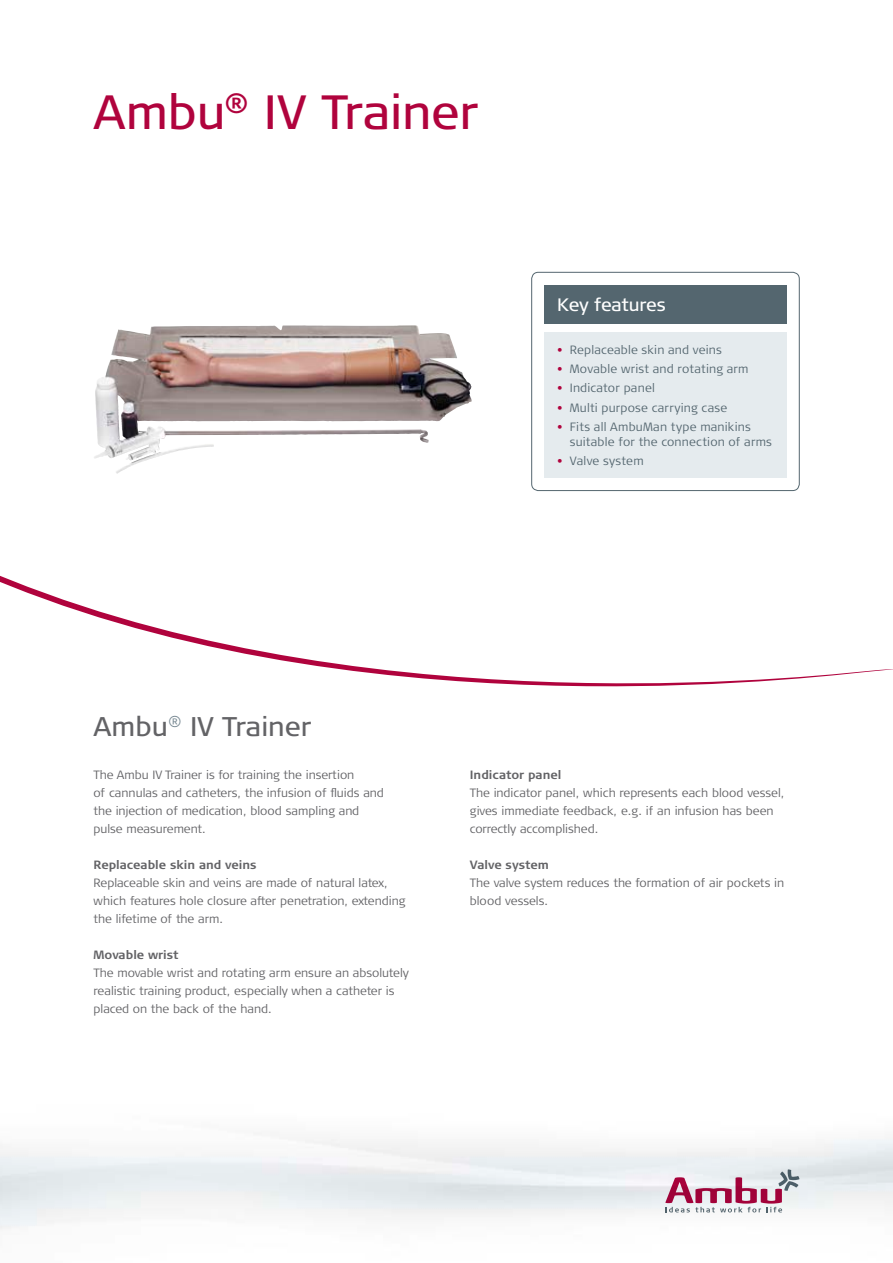
<style>
.page{position:relative;width:893px;height:1263px;background:#fff}
.page>*{position:absolute;margin:0;border:0;box-sizing:border-box;transform-origin:0 0}
.t1{font:48px "Signa OT";letter-spacing:-.005em;color:#b0033d}
.t2{font:27px "Signa OT";color:#636366}
.t3{font:18px "Signa OT";letter-spacing:-.015em;color:#fff}
.t4{font:300 12px/18px "Signa OT";color:#636366}
.t5{font:300 12px/15px "Signa OT";letter-spacing:.015em;color:#54666f}
.t6{font:700 12px "Signa OT";color:#636366}
.s1{color:#b0033d}
</style>
<div class="page">
<img style="left:95px;top:325px;width:318px;height:90px">
<svg style="left:0;top:576px;width:893px;height:110px"></svg>
<img style="left:0;top:1133px;width:893px;height:97px">
<div style="left:531px;top:272px;width:268px;height:219px;border:1px solid #54666f;border-radius:7px"></div>
<div style="left:544px;top:332px;width:243px;height:146px;background:#e5ebee"></div>
<div style="left:544px;top:285px;width:243px;height:39px;background:#54666f"></div>
<h1 class="t1" style="left:94px;top:85px;width:386px">Ambu<sup>®</sup> IV Trainer</h1>
<h3 class="t3" style="left:557px;top:294px;width:110px">Key features</h3>
<p class="t5" style="left:557px;top:342px;width:166px"><span class="s1">•</span> Replaceable skin and veins</p>
<p class="t5" style="left:557px;top:362px;width:193px"><span class="s1">•</span> Movable wrist and rotating arm</p>
<p class="t5" style="left:557px;top:381px;width:99px"><span class="s1">•</span> Indicator panel</p>
<p class="t5" style="left:557px;top:400px;width:172px"><span class="s1">•</span> Multi purpose carrying case</p>
<p class="t5" style="left:570px;top:419px;width:204px;text-indent:-13px"><span class="s1">•</span> Fits all AmbuMan type manikins suitable for the connection of arms</p>
<p class="t5" style="left:557px;top:454px;width:88px"><span class="s1">•</span> Valve system</p>
<h2 class="t2" style="left:94px;top:711px;width:219px">Ambu<sup>®</sup> IV Trainer</h2>
<p class="t4" style="left:94px;top:766px;width:292px">The Ambu IV Trainer is for training the insertion<br>of cannulas and catheters, the infusion of fluids and the injection of medication, blood sampling and pulse measurement.</p>
<p class="t6" style="left:94px;top:858px;width:165px">Replaceable skin and veins</p>
<p class="t4" style="left:94px;top:874px;width:313px">Replaceable skin and veins are made of natural latex, which features hole closure after penetration, extending the lifetime of the arm.</p>
<p class="t6" style="left:94px;top:948px;width:87px">Movable wrist</p>
<p class="t4" style="left:94px;top:964px;width:317px">The movable wrist and rotating arm ensure an absolutely realistic training product, especially when a catheter is placed on the back of the hand.</p>
<p class="t6" style="left:470px;top:768px;width:93px">Indicator panel</p>
<p class="t4" style="left:470px;top:784px;width:316px">The indicator panel, which represents each blood vessel, gives immediate feedback, e.g. if an infusion has been correctly accomplished.</p>
<p class="t6" style="left:470px;top:858px;width:80px">Valve system</p>
<p class="t4" style="left:470px;top:874px;width:316px">The valve system reduces the formation of air pockets in blood vessels.</p>
</div>
